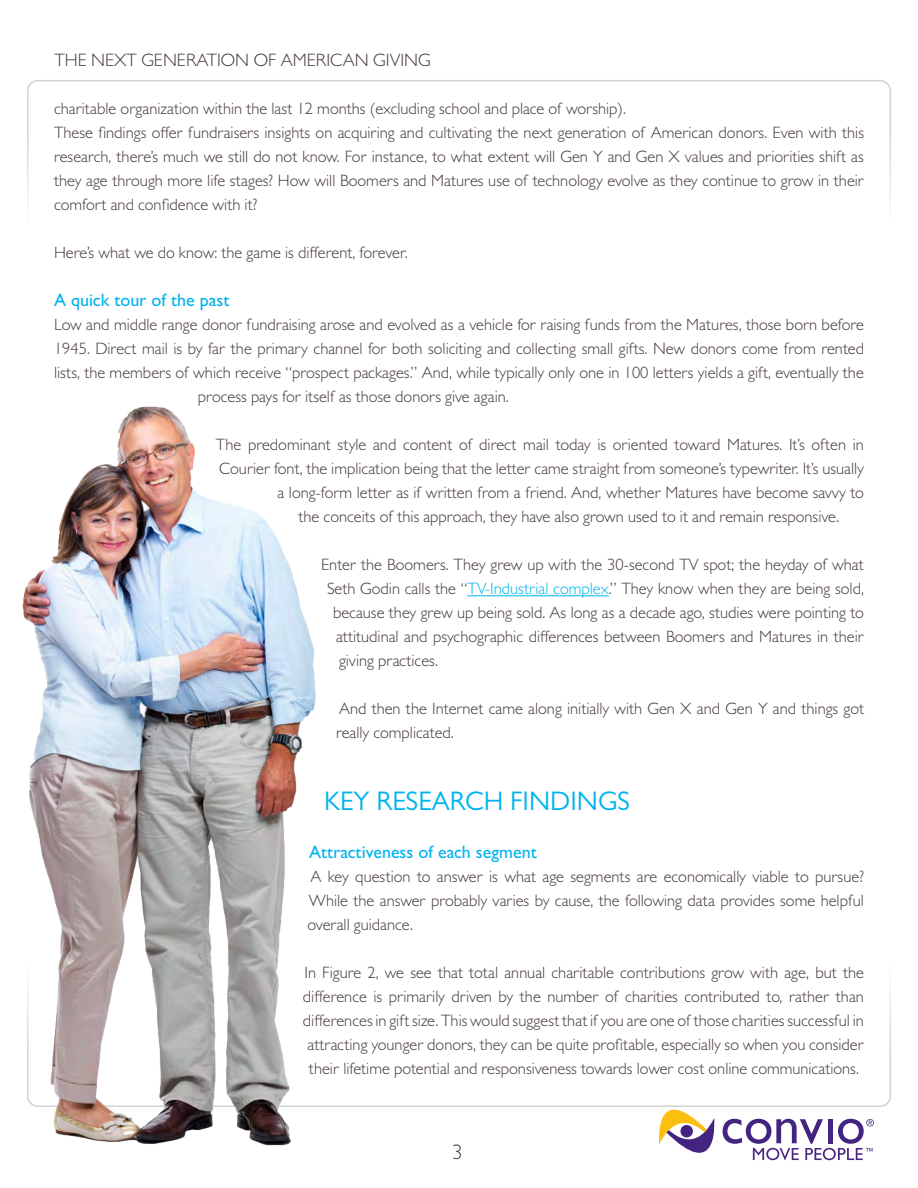
<style>
.page{position:relative;width:918px;height:1188px;background:#fff}
.page>*{position:absolute;margin:0;border:0;box-sizing:border-box;transform-origin:0 0}
.head{font:27px "Gill Sans MT Pro";color:#00b3ee}
.t1{font:300 21px "Gill Sans MT Pro";color:#453a37}
.subhead{font:500 18px "Gill Sans MT Pro";color:#00b3ee}
.t2{font:300 18px "Gill Sans MT Pro";color:#453a37}
.body_copy{font:300 16.5px/24px "Gill Sans MT Pro";color:#453a37;text-align:justify}
.s1{color:#00b3ee}
</style>
<div class="page">
<svg style="left:27px;top:80px;width:864px;height:126px"></svg>
<svg style="left:653px;top:1105px;width:221px;height:56px"></svg>
<hr style="left:467px;top:595px;width:142px;height:1px;background:#00b3ee">
<img style="left:22px;top:406px;width:430px;height:740px">
<p class="t2" style="left:54px;top:49px;width:378px">THE NEXT GENERATION OF AMERICAN GIVING</p>
<p class="body_copy" style="left:54px;top:96px;width:574px">charitable organization within the last 12 months (excluding school and place of worship).</p>
<p class="body_copy" style="left:54px;top:120px;width:812px">These findings offer fundraisers insights on acquiring and cultivating the next generation of American donors. Even with this research, there’s much we still do not know. For instance, to what extent will Gen Y and Gen X values and priorities shift as they age through more life stages? How will Boomers and Matures use of technology evolve as they continue to grow in their comfort and confidence with it?</p>
<p class="body_copy" style="left:54px;top:240px;width:355px">Here’s what we do know: the game is different, forever.</p>
<p class="subhead" style="left:54px;top:289px;width:177px">A quick tour of the past</p>
<p class="body_copy" style="left:54px;top:312px;width:812px">Low and middle range donor fundraising arose and evolved as a vehicle for raising funds from the Matures, those born before</p>
<p class="body_copy" style="left:54px;top:336px;width:812px">1945. Direct mail is by far the primary channel for both soliciting and collecting small gifts. New donors come from rented</p>
<p class="body_copy" style="left:54px;top:360px;width:811px">lists, the members of which receive “prospect packages.” And, while typically only one in 100 letters yields a gift, eventually the</p>
<p class="body_copy" style="left:198px;top:384px;width:312px">process pays for itself as those donors give again.</p>
<p class="body_copy" style="left:216px;top:432px;width:649px">The predominant style and content of direct mail today is oriented toward Matures. It’s often in</p>
<p class="body_copy" style="left:219px;top:456px;width:646px">Courier font, the implication being that the letter came straight from someone’s typewriter. It’s usually</p>
<p class="body_copy" style="left:277px;top:480px;width:588px">a long-form letter as if written from a friend. And, whether Matures have become savvy to</p>
<p class="body_copy" style="left:298px;top:504px;width:542px">the conceits of this approach, they have also grown used to it and remain responsive.</p>
<p class="body_copy" style="left:321px;top:552px;width:544px">Enter the Boomers. They grew up with the 30-second TV spot; the heyday of what</p>
<p class="body_copy" style="left:327px;top:576px;width:538px">Seth Godin calls the “<span class="s1">TV-Industrial complex</span>.” They know when they are being sold,</p>
<p class="body_copy" style="left:333px;top:600px;width:533px">because they grew up being sold. As long as a decade ago, studies were pointing to</p>
<p class="body_copy" style="left:336px;top:624px;width:530px">attitudinal and psychographic differences between Boomers and Matures in their</p>
<p class="body_copy" style="left:339px;top:648px;width:100px">giving practices.</p>
<p class="body_copy" style="left:336px;top:696px;width:530px">And then the Internet came along initially with Gen X and Gen Y and things got really complicated.</p>
<p class="head" style="left:324px;top:785px;width:308px">KEY RESEARCH FINDINGS</p>
<p class="subhead" style="left:309px;top:841px;width:229px">Attractiveness of each segment</p>
<p class="body_copy" style="left:307px;top:864px;width:558px">A key question to answer is what age segments are economically viable to pursue?<br>While the answer probably varies by cause, the following data provides some helpful overall guidance.</p>
<p class="body_copy" style="left:303px;top:960px;width:563px;text-align:center">In Figure 2, we see that total annual charitable contributions grow with age, but the difference is primarily driven by the number of charities contributed to, rather than differences in gift size. This would suggest that if you are one of those charities successful in attracting younger donors, they can be quite profitable, especially so when you consider their lifetime potential and responsiveness towards lower cost online communications.</p>
<p class="t1" style="left:452px;top:1140px;width:12px">3</p>
</div>
